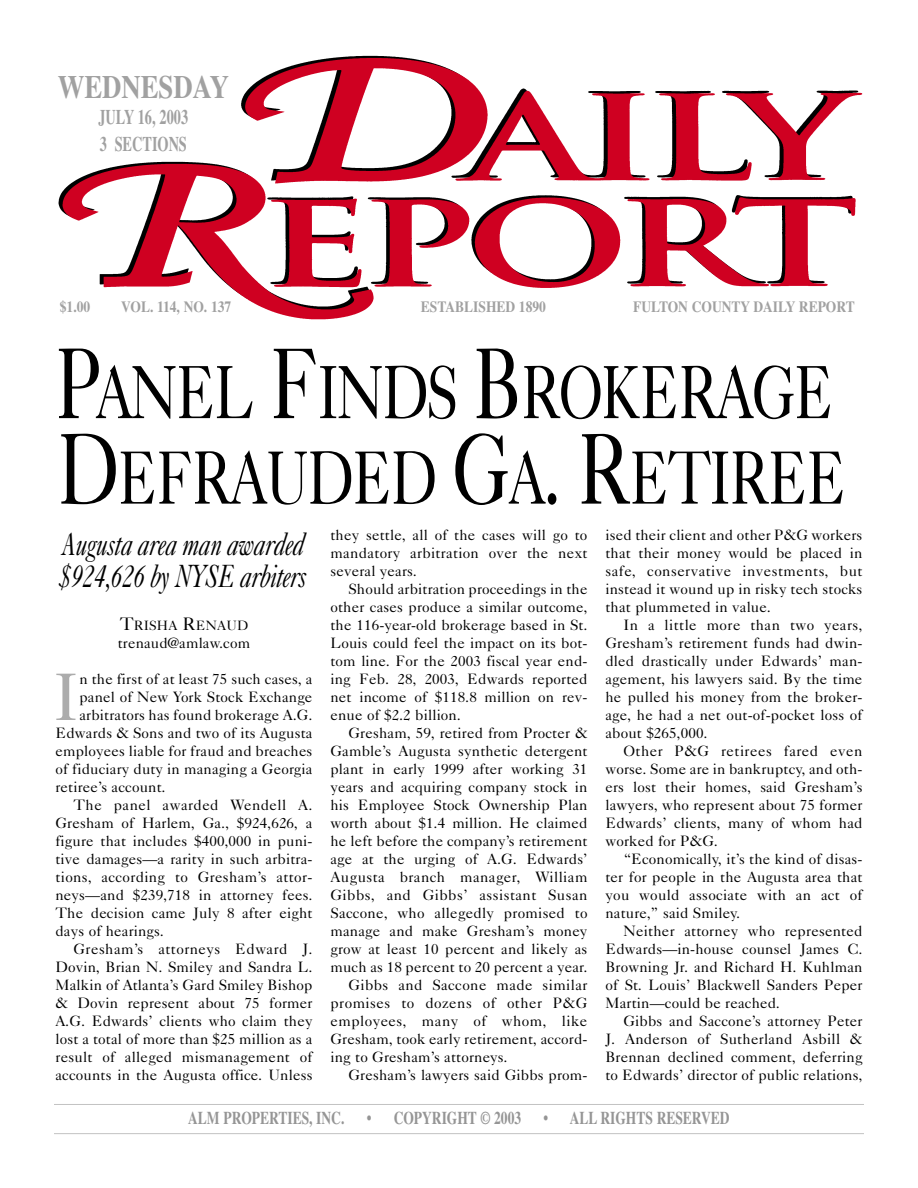
<style>
.page{position:relative;width:918px;height:1188px;background:#fff}
.page>*{position:absolute;margin:0;border:0;box-sizing:border-box;transform-origin:0 0}
.t1{font:75.3px/85.5px "Caslon Five Forty";letter-spacing:-.04em;color:#000;scale:.75 1}
.t2{font:67.2px "Caslon Five Forty";color:#acacac}
.t3{font:700 32.55px "Times";color:#a1a1a1;scale:.82 1}
.t4{font:italic 32.1px/32.1px "Caslon Five Forty";letter-spacing:-.015em;color:#000;scale:.73 1}
.t5{font:700 20.85px/26.4px "Times";color:#a1a1a1;scale:.69 1}
.t6{font:700 18px "Times";color:#959595;scale:.75 1}
.t7{font:700 15.6px "Times";color:#a1a1a1;scale:.87 1}
.t8{font:15px/18px "Caslon Five Forty";letter-spacing:.01em;color:#000;text-align:justify}
.t9{font:15px "Caslon Five Forty";letter-spacing:.03em;color:#000}
.t10{font:13.5px "Caslon Five Forty";letter-spacing:.015em;color:#000}
.s1{font-size:100.5px}
.s2{font-size:18px}
</style>
<div class="page">
<img style="left:58px;top:161px;width:798px;height:159px">
<img style="left:243px;top:55px;width:620px;height:137px">
<hr style="left:54px;top:1104px;width:810px;height:1px;background:#c2c2c2">
<hr style="left:54px;top:1133px;width:810px;height:1px;background:#c2c2c2">
<h3 class="t3" style="left:58px;top:75px;width:210px">WEDNESDAY</h3>
<h3 class="t5" style="left:98px;top:106px;width:131px">JULY 16, 2003<br>3 SECTIONS</h3>
<p class="t7" style="left:60px;top:301px;width:36px">$1.00</p>
<p class="t7" style="left:121px;top:301px;width:128px">VOL. 114, NO. 137</p>
<p class="t7" style="left:421px;top:301px;width:145px">ESTABLISHED 1890</p>
<p class="t7" style="left:633px;top:301px;width:256px">FULTON COUNTY DAILY REPORT</p>
<h1 class="t1" style="left:57px;top:357px;width:1055px"><span class="s1">P</span>ANEL <span class="s1">F</span>INDS <span class="s1">B</span>ROKERAGE<br><span class="s1">D</span>EFRAUDED <span class="s1">G</span>A<span class="s1">. R</span>ETIREE</h1>
<h3 class="t4" style="left:60px;top:531px;width:340px">Augusta area man awarded $924,626 by NYSE arbiters</h3>
<p class="t8" style="left:330px;top:527px;width:259px">they settle, all of the cases will go to mandatory arbitration over the next several years.</p>
<p class="t8" style="left:330px;top:581px;width:259px;text-indent:18px">Should arbitration proceedings in the other cases produce a similar outcome, the 116-year-old brokerage based in St.<br>Louis could feel the impact on its bot&shy;tom line. For the 2003 fiscal year end&shy;ing Feb. 28, 2003, Edwards reported net income of $118.8 million on rev&shy;enue of $2.2 billion.</p>
<p class="t8" style="left:348px;top:725px;width:241px">Gresham, 59, retired from Procter &amp;</p>
<p class="t8" style="left:330px;top:743px;width:259px">Gamble’s Augusta synthetic detergent</p>
<p class="t8" style="left:330px;top:761px;width:258px">plant in early 1999 after working 31</p>
<p class="t8" style="left:330px;top:779px;width:259px">years and acquiring company stock in</p>
<p class="t8" style="left:330px;top:797px;width:258px">his Employee Stock Ownership Plan</p>
<p class="t8" style="left:330px;top:815px;width:259px">worth about $1.4 million. He claimed</p>
<p class="t8" style="left:330px;top:833px;width:259px">he left before the company’s retirement</p>
<p class="t8" style="left:330px;top:851px;width:258px">age at the urging of A.G. Edwards’</p>
<p class="t9" style="left:330px;top:872px;width:259px">Augusta branch manager, William</p>
<p class="t9" style="left:330px;top:890px;width:259px">Gibbs, and Gibbs’ assistant Susan</p>
<p class="t8" style="left:330px;top:905px;width:259px">Saccone, who allegedly promised to</p>
<p class="t8" style="left:330px;top:923px;width:258px">manage and make Gresham’s money</p>
<p class="t8" style="left:330px;top:941px;width:258px">grow at least 10 percent and likely as</p>
<p class="t8" style="left:330px;top:959px;width:258px">much as 18 percent to 20 percent a year.</p>
<p class="t8" style="left:348px;top:977px;width:240px">Gibbs and Saccone made similar</p>
<p class="t9" style="left:330px;top:998px;width:259px">promises to dozens of other P&amp;G</p>
<p class="t9" style="left:330px;top:1016px;width:258px">employees, many of whom, like</p>
<p class="t8" style="left:330px;top:1031px;width:259px">Gresham, took early retirement, accord-</p>
<p class="t8" style="left:330px;top:1049px;width:179px">ing to Gresham’s attorneys.</p>
<p class="t8" style="left:348px;top:1067px;width:241px">Gresham’s lawyers said Gibbs prom-</p>
<p class="t8" style="left:605px;top:527px;width:259px">ised their client and other P&amp;G workers that their money would be placed in safe, conservative investments, but instead it wound up in risky tech stocks that plummeted in value.</p>
<p class="t8" style="left:605px;top:617px;width:259px;text-indent:18px">In a little more than two years, Gresham’s retirement funds had dwin&shy;dled drastically under Edwards’ man&shy;agement, his lawyers said. By the time he pulled his money from the broker&shy;age, he had a net out-of-pocket loss of about $265,000.</p>
<p class="t8" style="left:605px;top:743px;width:259px;text-indent:18px">Other P&amp;G retirees fared even worse. Some are in bankruptcy, and oth&shy;ers lost their homes, said Gresham’s lawyers, who represent about 75 former Edwards’ clients, many of whom had worked for P&amp;G.</p>
<p class="t8" style="left:605px;top:851px;width:259px;text-indent:18px">“Economically, it’s the kind of disas&shy;ter for people in the Augusta area that you would associate with an act of nature,” said Smiley.</p>
<p class="t8" style="left:605px;top:923px;width:259px;text-indent:18px">Neither attorney who represented Edwards—in-house counsel James C.<br>Browning Jr. and Richard H. Kuhlman of St. Louis’ Blackwell Sanders Peper Martin—could be reached.</p>
<p class="t8" style="left:605px;top:1013px;width:259px;text-indent:18px">Gibbs and Saccone’s attorney Peter J. Anderson of Sutherland Asbill &amp; Brennan declined comment, deferring to Edwards’ director of public relations,</p>
<p class="t10" style="left:120px;top:621px;width:130px"><span class="s2">T</span>RISHA <span class="s2">R</span>ENAUD</p>
<p class="t8" style="left:118px;top:635px;width:134px">trenaud@amlaw.com</p>
<h2 class="t2" style="left:53px;top:673px;width:28px">I</h2>
<p class="t8" style="left:80px;top:671px;width:234px">n the first of at least 75 such cases, a</p>
<p class="t8" style="left:80px;top:689px;width:234px">panel of New York Stock Exchange</p>
<p class="t8" style="left:80px;top:707px;width:235px">arbitrators has found brokerage A.G.</p>
<p class="t8" style="left:56px;top:725px;width:258px">Edwards &amp; Sons and two of its Augusta</p>
<p class="t8" style="left:56px;top:743px;width:258px">employees liable for fraud and breaches</p>
<p class="t8" style="left:56px;top:761px;width:258px">of fiduciary duty in managing a Georgia</p>
<p class="t8" style="left:56px;top:779px;width:112px">retiree’s account.</p>
<p class="t9" style="left:74px;top:800px;width:240px">The panel awarded Wendell A.</p>
<p class="t8" style="left:56px;top:815px;width:258px">Gresham of Harlem, Ga., $924,626, a</p>
<p class="t8" style="left:56px;top:833px;width:258px">figure that includes $400,000 in puni-</p>
<p class="t8" style="left:56px;top:851px;width:259px">tive damages—a rarity in such arbitra-</p>
<p class="t8" style="left:56px;top:869px;width:258px">tions, according to Gresham’s attor-</p>
<p class="t8" style="left:56px;top:887px;width:258px">neys—and $239,718 in attorney fees.</p>
<p class="t8" style="left:56px;top:905px;width:259px">The decision came July 8 after eight</p>
<p class="t8" style="left:56px;top:923px;width:110px">days of hearings.</p>
<p class="t9" style="left:74px;top:944px;width:241px">Gresham’s attorneys Edward J.</p>
<p class="t8" style="left:56px;top:959px;width:258px">Dovin, Brian N. Smiley and Sandra L.</p>
<p class="t8" style="left:56px;top:977px;width:259px">Malkin of Atlanta’s Gard Smiley Bishop</p>
<p class="t8" style="left:56px;top:995px;width:258px">&amp; Dovin represent about 75 former</p>
<p class="t8" style="left:56px;top:1013px;width:259px">A.G. Edwards’ clients who claim they</p>
<p class="t8" style="left:56px;top:1031px;width:258px">lost a total of more than $25 million as a</p>
<p class="t8" style="left:56px;top:1049px;width:259px">result of alleged mismanagement of</p>
<p class="t8" style="left:56px;top:1067px;width:259px">accounts in the Augusta office. Unless</p>
<p class="t6" style="left:188px;top:1111px;width:724px">ALM PROPERTIES, INC. • COPYRIGHT © 2003 • ALL RIGHTS RESERVED</p>
</div>
